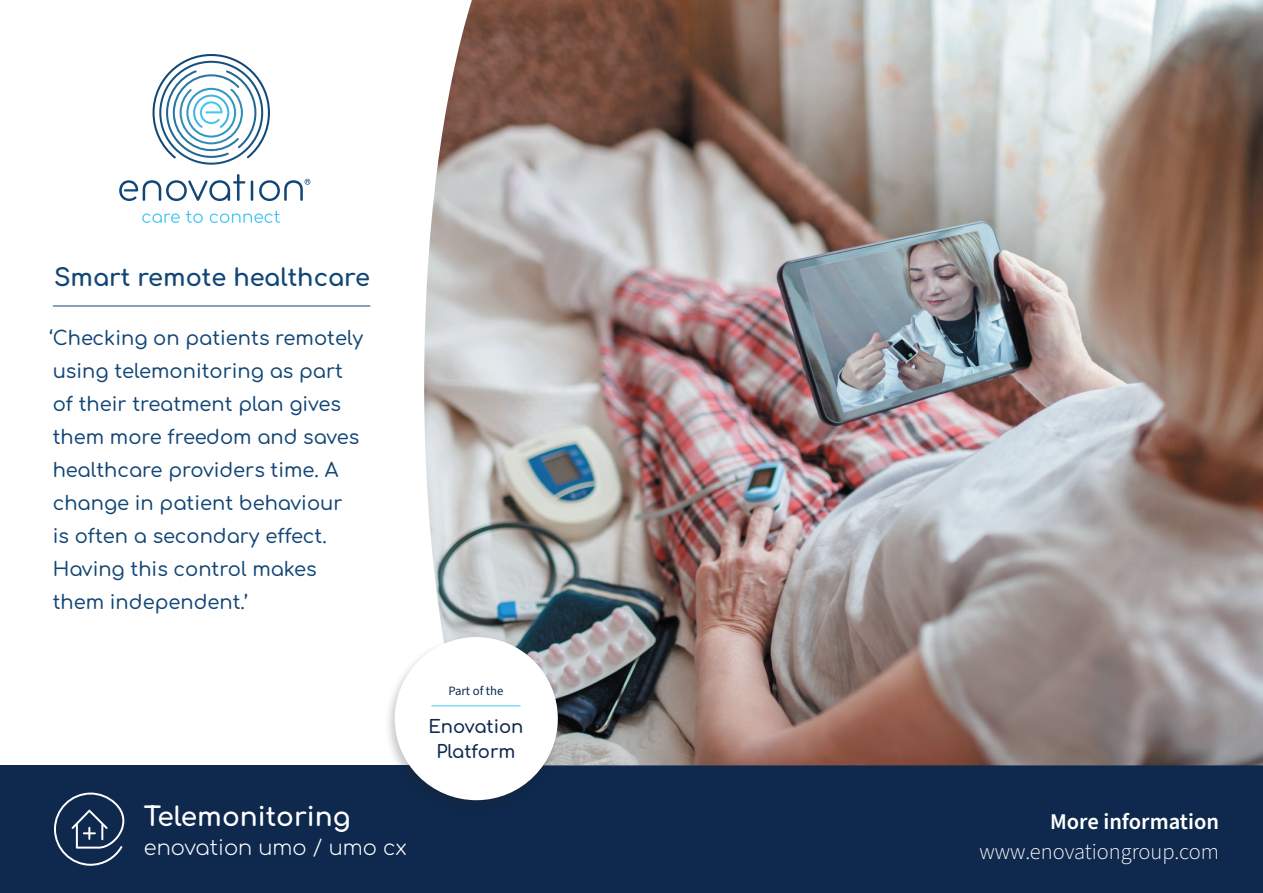
<style>
.page{position:relative;width:1263px;height:893px;background:#fff}
.page>*{position:absolute;margin:0;border:0;box-sizing:border-box;transform-origin:0 0}
.t1{font:700 26.4px "Comfortaa";color:#fff}
.t2{font:700 24px "Comfortaa";color:#114676}
.t3{font:300 22.5px "Source Sans Pro";color:#fff}
.t4{font:600 22.5px "Source Sans Pro";color:#fff}
.t5{font:300 20.85px "Comfortaa";color:#fff}
.t6{font:500 19.5px/33px "Comfortaa";color:#114676}
.t7{font:600 18px/25.5px "Comfortaa";color:#0e294d;text-align:center}
.t8{font:12.75px "Source Sans Pro";color:#0e294d}
</style>
<div class="page">
<hr style="left:53px;top:306px;width:317px;height:1px;background:#114676">
<div style="left:0;top:765px;width:1263px;height:128px;background:#0e294d"></div>
<svg style="left:251px;top:180px;width:2px;height:21px"></svg>
<svg style="left:119px;top:174px;width:126px;height:27px"></svg>
<svg style="left:153px;top:54px;width:117px;height:111px"></svg>
<svg style="left:259px;top:179px;width:51px;height:22px"></svg>
<svg style="left:142px;top:213px;width:38px;height:10px"></svg>
<svg style="left:210px;top:211px;width:70px;height:12px"></svg>
<svg style="left:186px;top:211px;width:17px;height:12px"></svg>
<svg style="left:54px;top:793px;width:70px;height:73px"></svg>
<img style="left:424px;top:0;width:839px;height:765px">
<div style="left:384px;top:634px;width:180px;height:180px;background:#231f20;opacity:.25"></div>
<div style="left:395px;top:637px;width:163px;height:163px;background:#fff;border-radius:50%"></div>
<hr style="left:431px;top:705px;width:90px;height:1px;background:#40c7f4">
<p class="t2" style="left:54px;top:256px;width:317px">Smart remote healthcare</p>
<p class="t6" style="left:49px;top:319px;width:316px">‘Checking on patients remotely using telemonitoring as part of their treatment plan gives them more freedom and saves healthcare providers time. A change in patient behaviour<br>is often a secondary effect.<br>Having this control makes them independent.’</p>
<p class="t1" style="left:144px;top:793px;width:208px">Telemonitoring</p>
<p class="t5" style="left:144px;top:829px;width:264px">enovation umo / umo cx</p>
<p class="t8" style="left:448px;top:682px;width:57px">Part of the</p>
<p class="t7" style="left:428px;top:711px;width:97px">Enovation<br>Platform</p>
<p class="t4" style="left:1050px;top:806px;width:170px">More information</p>
<p class="t3" style="left:979px;top:836px;width:241px">www.enovationgroup.com</p>
</div>
